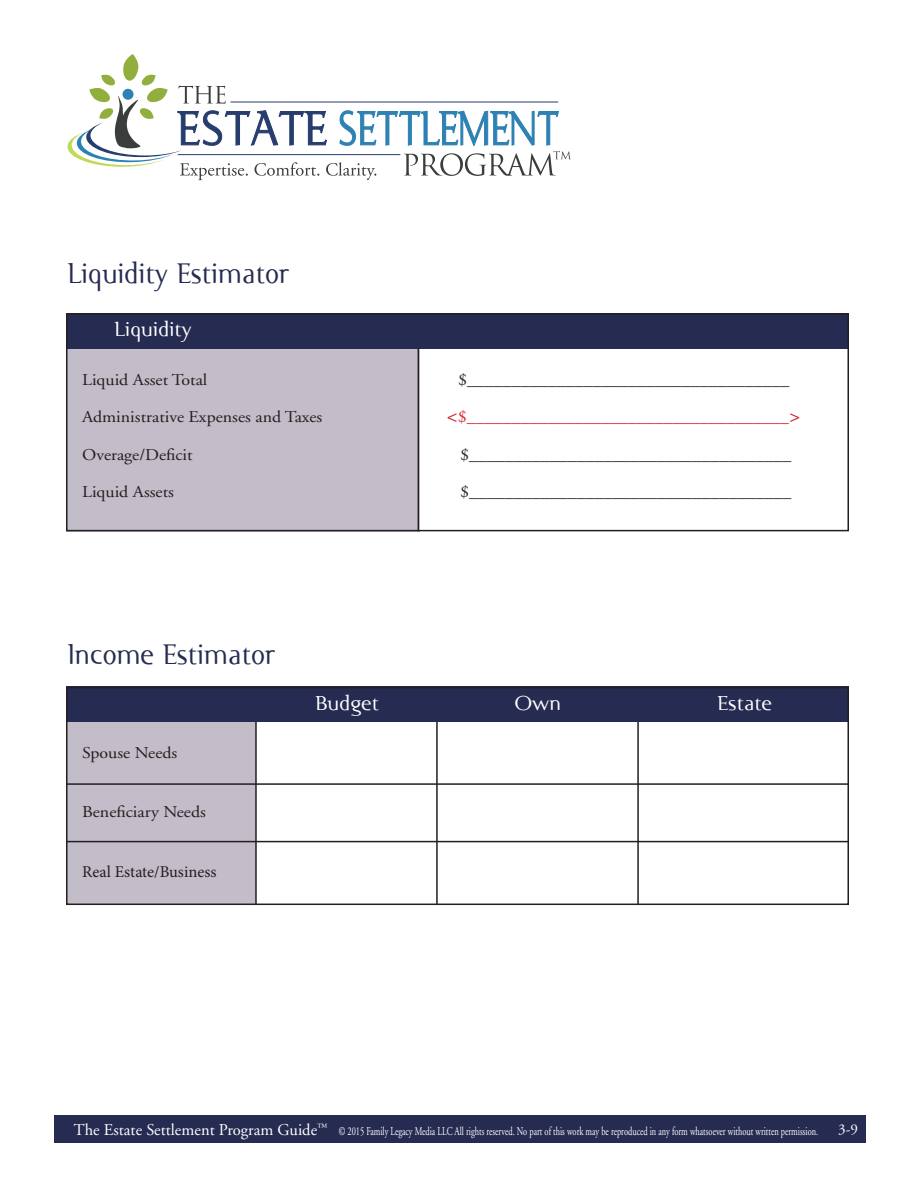
<style>
.page{position:relative;width:918px;height:1188px;background:#fff}
.page>*{position:absolute;margin:0;border:0;box-sizing:border-box;transform-origin:0 0}
.t1{font:33px "Ela Demiserif";color:#252b51}
.t2{font:23.55px "Ela Demiserif";color:#fff;scale:1.09 1}
.t3{font:16.5px "Adobe Garamond";color:#231f20;scale:1.09 1}
.t4{font:16.5px "Adobe Garamond";color:#d1232a;scale:1.09 1}
.t5{font:16.5px "Adobe Garamond";color:#fff}
.t6{font:16.5px "Minion Pro";color:#231f20}
.t7{font:15px "Adobe Garamond";color:#fff}
.t8{font:12px "Adobe Garamond";color:#fff;scale:.7 1}
.s1{font-size:21px}
</style>
<div class="page">
<div style="left:55px;top:1115px;width:811px;height:28px;background:#252b51"></div>
<svg style="left:68px;top:54px;width:503px;height:126px"></svg>
<div style="left:123px;top:89px;width:11px;height:11px;background:#2d81b3;border-radius:50%"></div>
<div style="left:66px;top:341px;width:353px;height:190px;background:#c2bdc8"></div>
<div style="left:66px;top:313px;width:782px;height:35px;background:#252b51"></div>
<div style="left:66px;top:313px;width:783px;height:218px;border:2px solid #231f20"></div>
<hr style="left:418px;top:348px;width:1px;height:183px;background:#231f20">
<div style="left:66px;top:715px;width:190px;height:190px;background:#c2bdc8"></div>
<div style="left:66px;top:687px;width:782px;height:35px;background:#252b51"></div>
<div style="left:66px;top:687px;width:783px;height:218px;border:2px solid #231f20"></div>
<hr style="left:255px;top:722px;width:2px;height:183px;background:#231f20">
<hr style="left:436px;top:722px;width:2px;height:183px;background:#231f20">
<hr style="left:637px;top:722px;width:2px;height:183px;background:#231f20">
<hr style="left:66px;top:783px;width:783px;height:2px;background:#231f20">
<hr style="left:66px;top:841px;width:783px;height:1px;background:#231f20">
<h1 class="t1" style="left:68px;top:256px;width:223px">Liquidity Estimator</h1>
<h2 class="t2" style="left:115px;top:316px;width:72px">Liquidity</h2>
<p class="t3" style="left:82px;top:371px;width:116px">Liquid Asset Total</p>
<p class="t3" style="left:458px;top:371px;width:305px">$____________________________________</p>
<p class="t3" style="left:82px;top:408px;width:222px">Administrative Expenses and Taxes</p>
<p class="t4" style="left:446px;top:408px;width:326px"><span class="s1">&lt;</span>$____________________________________<span class="s1">&gt;</span></p>
<p class="t3" style="left:82px;top:446px;width:103px">Overage/Deficit</p>
<p class="t3" style="left:460px;top:446px;width:305px">$____________________________________</p>
<p class="t3" style="left:82px;top:483px;width:86px">Liquid Assets</p>
<p class="t3" style="left:460px;top:483px;width:305px">$____________________________________</p>
<h1 class="t1" style="left:68px;top:636px;width:209px">Income Estimator</h1>
<p class="t3" style="left:82px;top:744px;width:89px">Spouse Needs</p>
<p class="t3" style="left:82px;top:803px;width:115px">Beneficiary Needs</p>
<p class="t6" style="left:82px;top:861px;width:136px">Real Estate/Business</p>
<h2 class="t2" style="left:316px;top:690px;width:60px">Budget</h2>
<h2 class="t2" style="left:514px;top:690px;width:45px">Own</h2>
<h2 class="t2" style="left:718px;top:690px;width:51px">Estate</h2>
<p class="t5" style="left:74px;top:1121px;width:255px">The Estate Settlement Program Guide<sup>™</sup></p>
<p class="t7" style="left:838px;top:1121px;width:21px">3-9</p>
<p class="t8" style="left:339px;top:1125px;width:687px">© 2015 Family Legacy Media LLC All rights reserved. No part of this work may be reproduced in any form whatsoever without written permission.</p>
</div>
